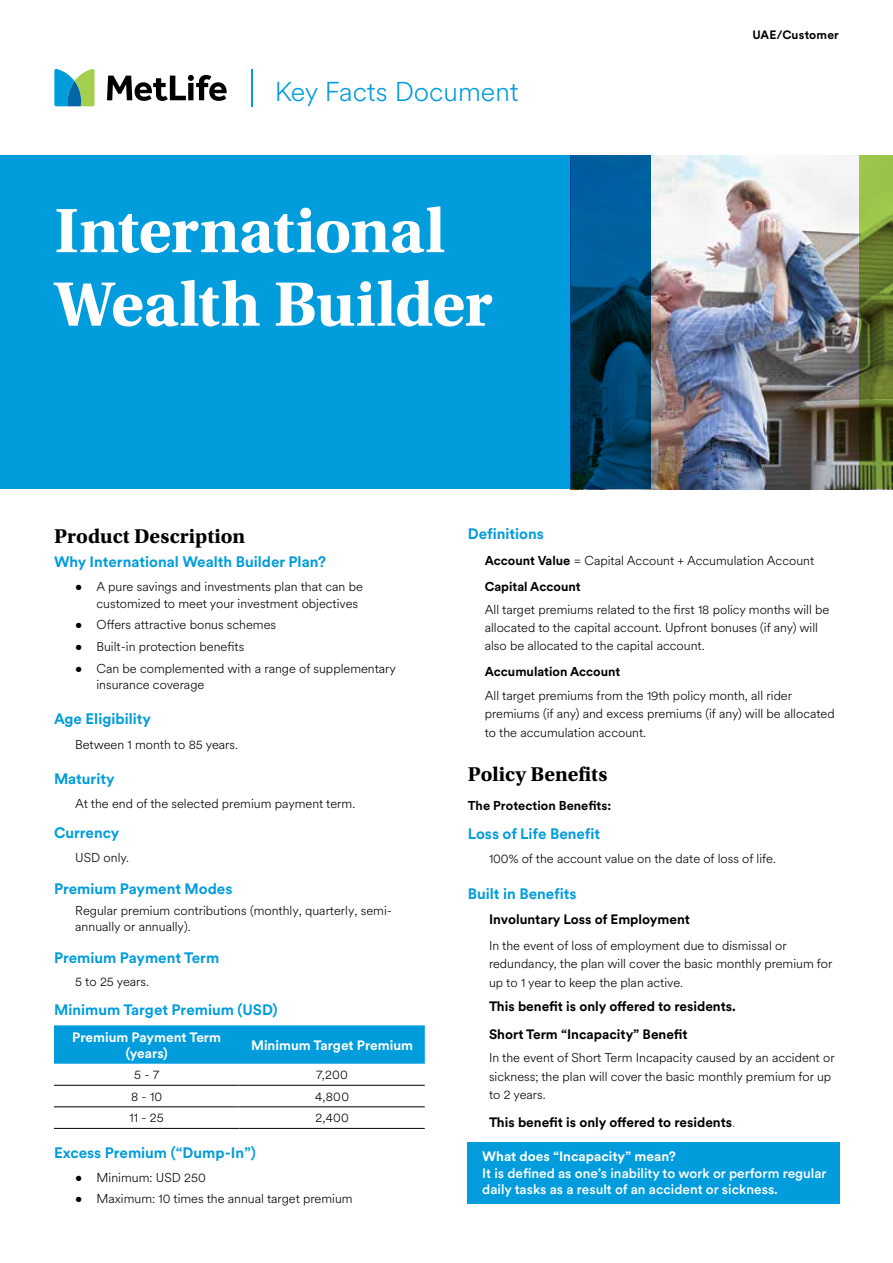
<style>
.page{position:relative;width:893px;height:1263px;background:#fff}
.page>*{position:absolute;margin:0;border:0;box-sizing:border-box;transform-origin:0 0}
.t1{font:700 66px/73.5px "Utopia Std";letter-spacing:-.015em;color:#fff}
.t2{font:300 27px "Met Life Circular";color:#009cdc}
.t3{font:700 21px "Utopia Std";color:#000}
.t4{font:700 15px "Met Life Circular";color:#009cdc}
.t5{font:700 13.5px/28.5px "Met Life Circular";color:#000}
.t6{font:500 13.5px/16.2px "Met Life Circular";color:#fff}
.t7{font:700 13.5px/16.2px "Met Life Circular";color:#fff;text-align:center}
.t8{font:300 12.75px/18.5px "Met Life Circular";color:#000}
.t9{font:700 12.75px "Met Life Circular";color:#000}
.t10{font:700 12px "Met Life Circular";letter-spacing:.015em;color:#000}
.s1{font-weight:700}
.s2{font-weight:300;font-size:12.75px;color:#0066a6}
</style>
<div class="page">
<svg style="left:54px;top:69px;width:41px;height:37px;background:#5cb2a6"></svg>
<svg style="left:107px;top:75px;width:120px;height:26px"></svg>
<hr style="left:251px;top:69px;width:2px;height:37px;background:#009cdc">
<img style="left:651px;top:155px;width:208px;height:334px">
<div style="left:0;top:155px;width:570px;height:334px;background:#009cdc"></div>
<svg style="left:570px;top:155px;width:81px;height:334px;background:#004571"></svg>
<svg style="left:859px;top:155px;width:34px;height:334px;background:#63792c"></svg>
<div style="left:54px;top:1025px;width:371px;height:39px;background:#009cdc"></div>
<hr style="left:54px;top:1085px;width:185px;height:1px;background:#000">
<hr style="left:239px;top:1085px;width:186px;height:1px;background:#000">
<hr style="left:54px;top:1106px;width:185px;height:1px;background:#000">
<hr style="left:54px;top:1128px;width:185px;height:1px;background:#000">
<hr style="left:239px;top:1106px;width:186px;height:1px;background:#000">
<hr style="left:239px;top:1128px;width:186px;height:1px;background:#000">
<div style="left:468px;top:1141px;width:372px;height:62px;background:#009cdc"></div>
<h2 class="t2" style="left:275px;top:73px;width:245px">Key Facts Document</h2>
<h1 class="t1" style="left:54px;top:194px;width:440px">International<br>Wealth Builder</h1>
<p class="t10" style="left:752px;top:26px;width:88px">UAE/Customer</p>
<h3 class="t3" style="left:54px;top:524px;width:193px">Product Description</h3>
<p class="t4" style="left:54px;top:551px;width:274px">Why International Wealth Builder Plan?</p>
<p class="t8" style="left:97px;top:578px;width:268px;line-height:16.5px;text-indent:-21px">• A pure savings and investments plan that can be customized to meet your investment objectives</p>
<p class="t8" style="left:75px;top:615px;width:202px">• Offers attractive bonus schemes</p>
<p class="t8" style="left:75px;top:637px;width:170px">• Built-in protection benefits</p>
<p class="t8" style="left:97px;top:659px;width:301px;line-height:16.5px;text-indent:-21px">• Can be complemented with a range of supplementary insurance coverage</p>
<p class="t4" style="left:54px;top:708px;width:98px">Age Eligibility</p>
<p class="t8" style="left:75px;top:734px;width:164px">Between 1 month to 85 years.</p>
<p class="t4" style="left:54px;top:768px;width:62px">Maturity</p>
<p class="t8" style="left:75px;top:793px;width:282px">At the end of the selected premium payment term.</p>
<p class="t4" style="left:54px;top:823px;width:67px">Currency</p>
<p class="t8" style="left:75px;top:848px;width:55px">USD only.</p>
<p class="t4" style="left:54px;top:878px;width:180px">Premium Payment Modes</p>
<p class="t8" style="left:75px;top:901px;width:318px;line-height:16.5px">Regular premium contributions (monthly, quarterly, semi&shy;annually or annually).</p>
<p class="t4" style="left:54px;top:947px;width:167px">Premium Payment Term</p>
<p class="t8" style="left:75px;top:972px;width:75px">5 to 25 years.</p>
<p class="t4" style="left:54px;top:999px;width:225px">Minimum Target Premium (USD)</p>
<p class="t7" style="left:72px;top:1028px;width:150px">Premium Payment Term (years)</p>
<p class="t7" style="left:251px;top:1036px;width:163px">Minimum Target Premium</p>
<p class="t8" style="left:134px;top:1065px;width:27px">5 - 7</p>
<p class="t8" style="left:316px;top:1065px;width:33px">7,200</p>
<p class="t8" style="left:131px;top:1086px;width:33px">8 - 10</p>
<p class="t8" style="left:315px;top:1086px;width:35px">4,800</p>
<p class="t8" style="left:130px;top:1108px;width:36px">11 - 25</p>
<p class="t8" style="left:315px;top:1108px;width:35px">2,400</p>
<p class="t4" style="left:54px;top:1142px;width:203px">Excess Premium (“Dump-In”)</p>
<p class="t8" style="left:75px;top:1167px;width:132px">• Minimum: USD 250</p>
<p class="t8" style="left:75px;top:1189px;width:279px">• Maximum: 10 times the annual target premium</p>
<p class="t4" style="left:468px;top:523px;width:78px">Definitions</p>
<p class="t8" style="left:485px;top:547px;width:331px;line-height:26.1px"><span class="s1">Account Value</span> = Capital Account + Accumulation Account<br><span class="s1">Capital Account</span></p>
<p class="t8" style="left:485px;top:600px;width:346px;line-height:17.9px">All target premiums related to the first 18 policy months will be allocated to the capital account. Upfront bonuses (if any) will also be allocated to the capital account.</p>
<p class="t9" style="left:485px;top:663px;width:137px">Accumulation Account</p>
<p class="t8" style="left:485px;top:685px;width:351px">All target premiums from the 19th policy month, all rider premiums (if any) and excess premiums (if any) will be allocated to the accumulation account.</p>
<h3 class="t3" style="left:468px;top:762px;width:141px">Policy Benefits</h3>
<p class="t9" style="left:468px;top:796px;width:145px">The Protection Benefits:</p>
<p class="t4" style="left:468px;top:823px;width:134px">Loss of Life Benefit</p>
<p class="t8" style="left:489px;top:849px;width:288px">100% of the account value on the date of loss of life.</p>
<p class="t4" style="left:468px;top:883px;width:110px">Built in Benefits</p>
<p class="t5" style="left:489px;top:904px;width:202px">Involuntary Loss of Employment</p>
<p class="t8" style="left:489px;top:935px;width:345px">In the event of loss of employment due to dismissal or redundancy, the plan will cover the basic monthly premium for up to 1 year to keep the plan active.</p>
<p class="t5" style="left:489px;top:991px;width:248px">This benefit is only offered to residents.<br>Short Term “Incapacity” Benefit</p>
<p class="t8" style="left:489px;top:1048px;width:347px">In the event of Short Term Incapacity caused by an accident or sickness; the plan will cover the basic monthly premium for up to 2 years.</p>
<p class="t5" style="left:489px;top:1107px;width:248px">This benefit is only offered to residents<span class="s2">.</span></p>
<p class="t7" style="left:482px;top:1148px;width:195px">What does “Incapacity” mean?</p>
<p class="t6" style="left:482px;top:1164px;width:346px">It is defined as one’s inability to work or perform regular daily tasks as a result of an accident or sickness.</p>
</div>
